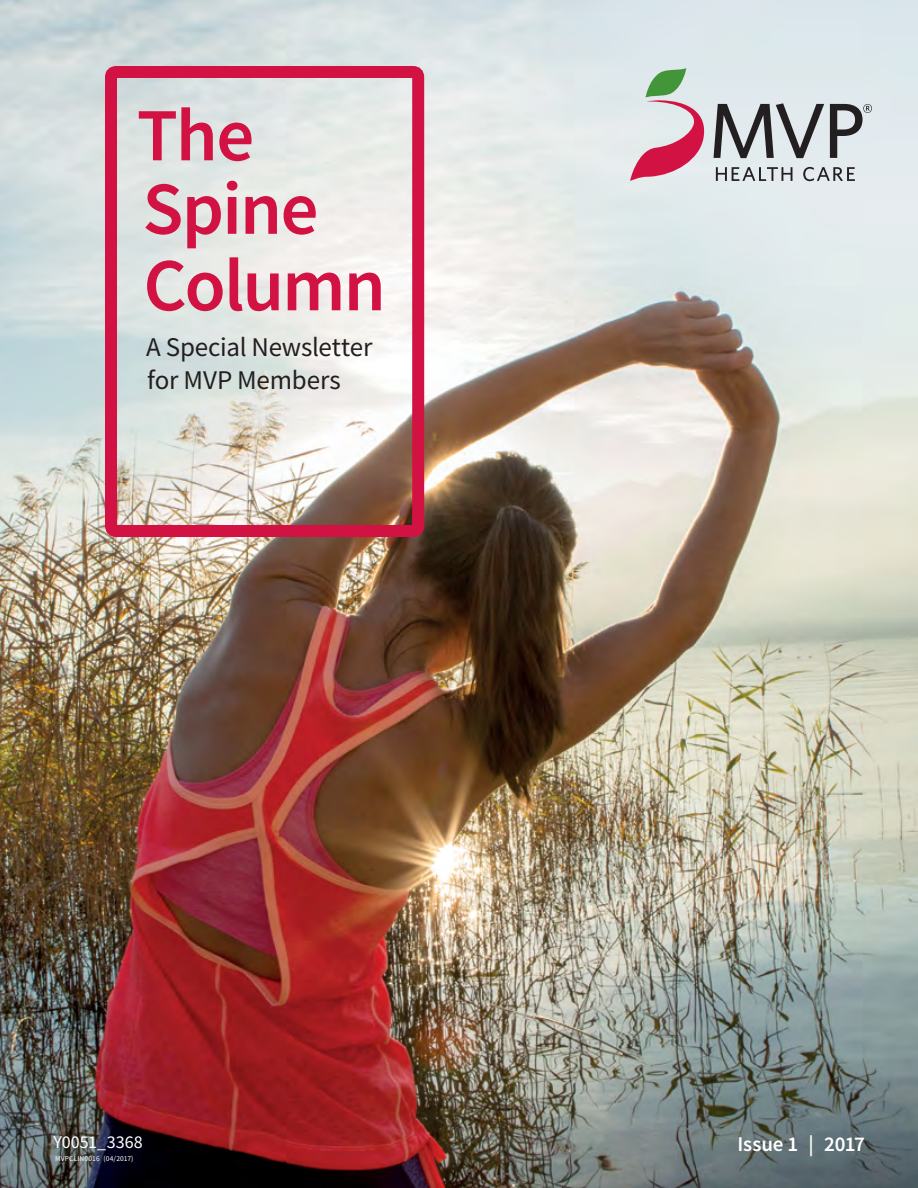
<style>
.page{position:relative;width:918px;height:1188px;background:#fff}
.page>*{position:absolute;margin:0;border:0;box-sizing:border-box;transform-origin:0 0}
.Newsletter_Headline{font:600 75px/73.5px "Source Sans Pro";letter-spacing:-.025em;color:#d21242}
.t1{font:27px/33.5px "Source Sans Pro";letter-spacing:-.01em;color:#231f20}
.t2{font:600 21px "Source Sans Pro";letter-spacing:-.005em;color:#fff}
.t3{font:18px "Source Sans Pro";letter-spacing:-.01em;color:#fff}
.t4{font:7.5px "Source Sans Pro";letter-spacing:.02em;color:#fff}
</style>
<div class="page">
<img style="left:0;top:0;width:918px;height:1188px">
<svg style="left:630px;top:68px;width:242px;height:113px;background:#c3bcc0"></svg>
<div style="left:105px;top:66px;width:319px;height:471px;border:12px solid #d21242;border-radius:5px"></div>
<p class="Newsletter_Headline" style="left:137px;top:98px;width:183px">The<br>Spine</p>
<p class="Newsletter_Headline" style="left:143px;top:248px;width:244px">Column</p>
<p class="t1" style="left:146px;top:330px;width:228px">A Special Newsletter for MVP Members</p>
<p class="t3" style="left:53px;top:1130px;width:91px">Y0051_3368</p>
<p class="t4" style="left:55px;top:1154px;width:80px">MVPCLIN0016 (04/2017)</p>
<p class="t2" style="left:737px;top:1130px;width:129px">Issue 1 | 2017</p>
</div>
